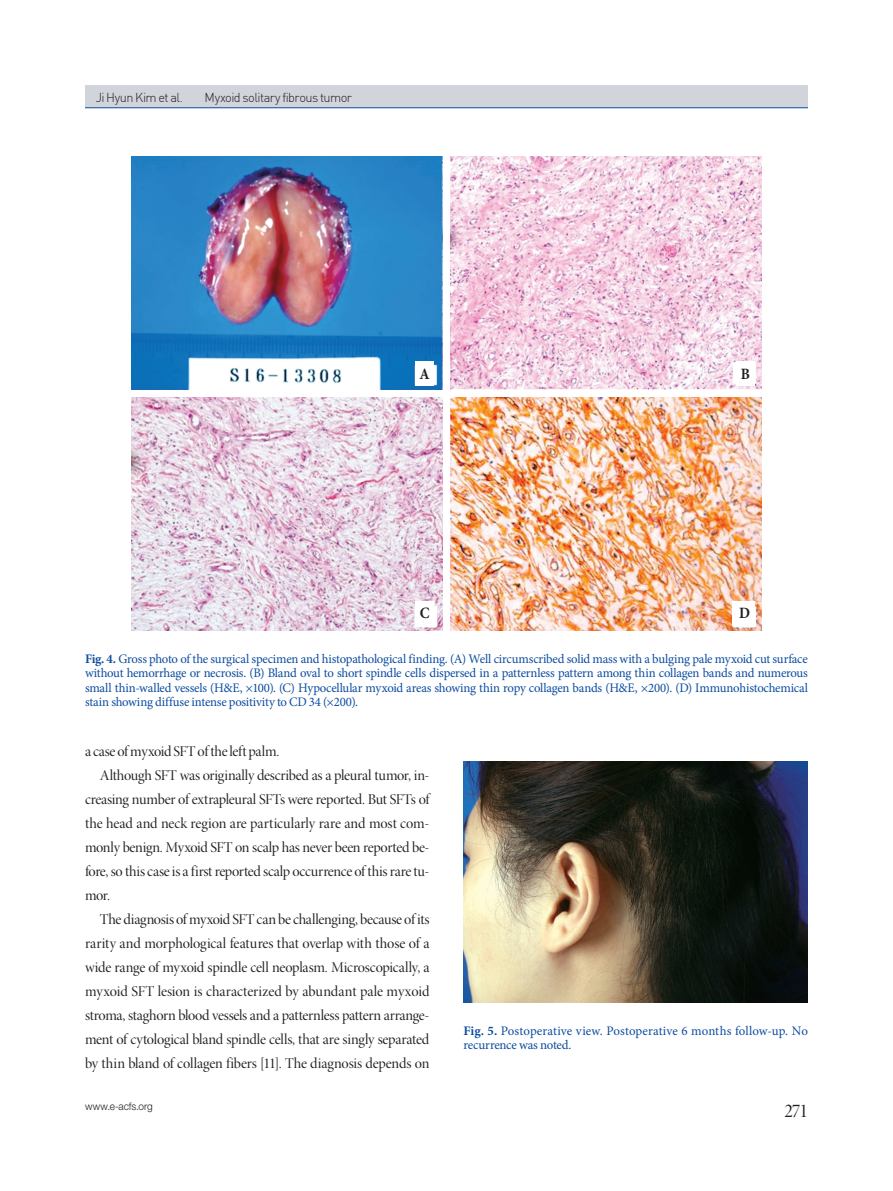
<style>
.page{position:relative;width:893px;height:1191px;background:#fff}
.page>*{position:absolute;margin:0;border:0;box-sizing:border-box;transform-origin:0 0}
.t1{font:19.5px "Minion Pro Disp";color:#231f20;scale:.96 1}
.Fig{font:700 15.75px "Minion Pro";color:#231f20;scale:.92 1}
.한글본문{font:15px/24px "Minion Pro Disp";letter-spacing:-.015em;color:#231f20;text-align:justify}
.Fig-2{font:13.05px/14.4px "Minion Pro";letter-spacing:-.005em;color:#0d4da1;text-align:justify}
.t2{font:300 12.75px "DIN";letter-spacing:-.045em;color:#231f20}
.t3{font:300 10.5px "Helvetica Neue LT Std";letter-spacing:-.005em;color:#231f20;scale:.96 1}
.s1{font-weight:700}
</style>
<div class="page">
<div style="left:85px;top:85px;width:723px;height:22px;background:#d2d4dc"></div>
<hr style="left:85px;top:107px;width:723px;height:1px;background:#0d4da1">
<img style="left:132px;top:156px;width:310px;height:233px">
<img style="left:132px;top:398px;width:310px;height:232px">
<img style="left:451px;top:156px;width:310px;height:233px">
<img style="left:451px;top:398px;width:310px;height:232px">
<div style="left:415px;top:361px;width:19px;height:25px;background:#fff"></div>
<div style="left:415px;top:601px;width:19px;height:24px;background:#fff"></div>
<div style="left:736px;top:361px;width:18px;height:25px;background:#fff"></div>
<div style="left:732px;top:601px;width:22px;height:24px;background:#fff"></div>
<img style="left:463px;top:761px;width:345px;height:242px">
<p class="t2" style="left:96px;top:90px;width:89px">Ji Hyun Kim et al.</p>
<p class="t2" style="left:205px;top:90px;width:149px">Myxoid solitary fibrous tumor</p>
<p class="Fig" style="left:419px;top:363px;width:13px">A</p>
<p class="Fig" style="left:741px;top:363px;width:12px">B</p>
<p class="Fig" style="left:420px;top:602px;width:12px">C</p>
<p class="Fig" style="left:739px;top:602px;width:13px">D</p>
<p class="Fig-2" style="left:85px;top:651px;width:724px"><span class="s1">Fig. 4.</span> Gross photo of the surgical specimen and histopathological finding. (A) Well circumscribed solid mass with a bulging pale myxoid cut surface without hemorrhage or necrosis. (B) Bland oval to short spindle cells dispersed in a patternless pattern among thin collagen bands and numerous small thin-walled vessels (H&amp;E, ×100). (C) Hypocellular myxoid areas showing thin ropy collagen bands (H&amp;E, ×200). (D) Immunohistochemical stain showing diffuse intense positivity to CD 34 (×200).</p>
<p class="한글본문" style="left:85px;top:740px;width:196px">a case of myxoid SFT of the left palm.</p>
<p class="한글본문" style="left:85px;top:764px;width:346px;text-indent:15px">Although SFT was originally described as a pleural tumor, in&shy;creasing number of extrapleural SFTs were reported. But SFTs of the head and neck region are particularly rare and most com&shy;monly benign. Myxoid SFT on scalp has never been reported be&shy;fore, so this case is a first reported scalp occurrence of this rare tu&shy;mor.</p>
<p class="한글본문" style="left:85px;top:908px;width:346px;text-indent:15px">The diagnosis of myxoid SFT can be challenging, because of its rarity and morphological features that overlap with those of a wide range of myxoid spindle cell neoplasm. Microscopically, a myxoid SFT lesion is characterized by abundant pale myxoid stroma, staghorn blood vessels and a patternless pattern arrange&shy;ment of cytological bland spindle cells, that are singly separated by thin bland of collagen fibers [11]. The diagnosis depends on</p>
<p class="t3" style="left:85px;top:1100px;width:72px">www.e-acfs.org</p>
<p class="Fig-2" style="left:463px;top:1023px;width:346px"><span class="s1">Fig. 5.</span> Postoperative view. Postoperative 6 months follow-up. No recurrence was noted.</p>
<p class="t1" style="left:784px;top:1099px;width:26px">271</p>
</div>
